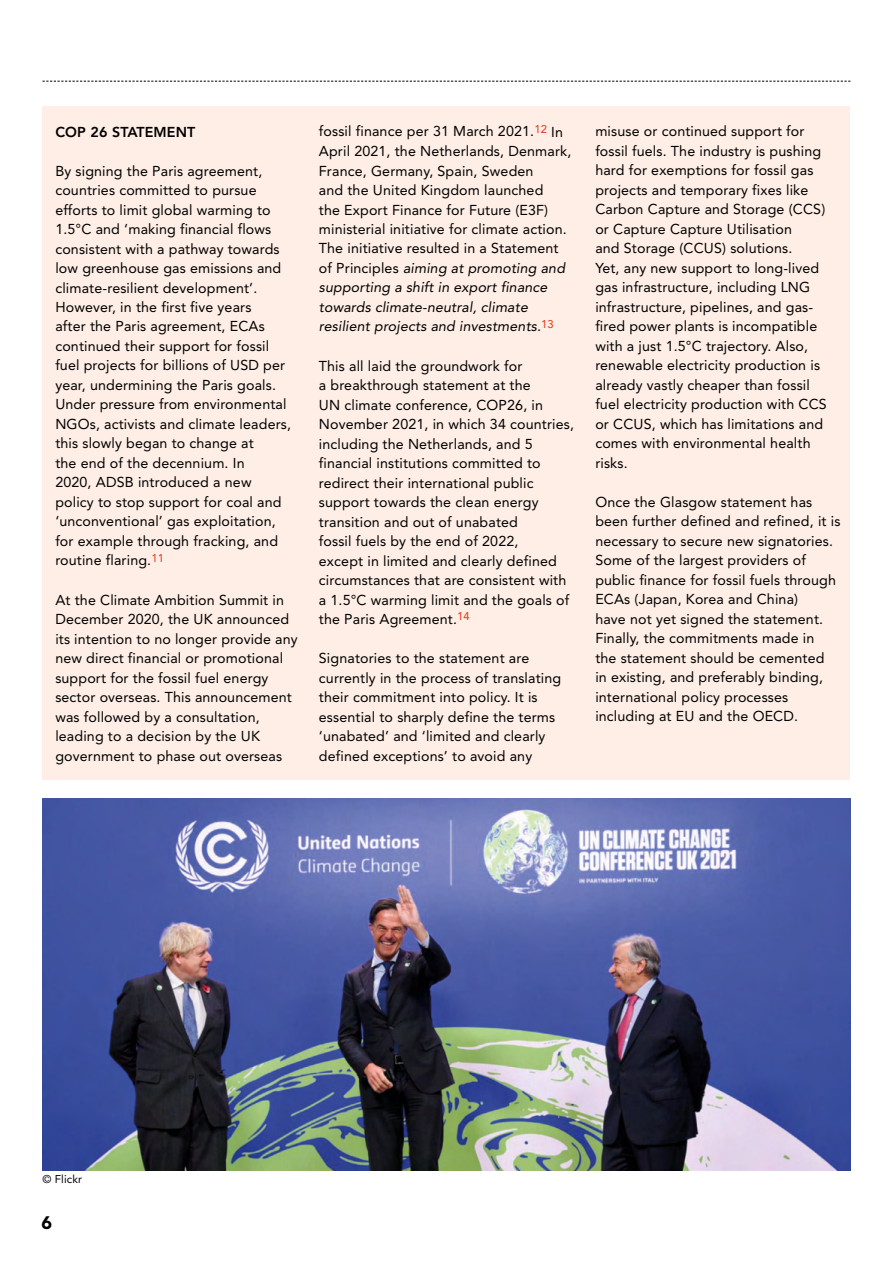
<style>
.page{position:relative;width:893px;height:1263px;background:#fff}
.page>*{position:absolute;margin:0;border:0;box-sizing:border-box;transform-origin:0 0}
.t1{font:900 18px "Avenir";color:#000}
.t2{font:14.25px/19.5px "Avenir";letter-spacing:.01em;color:#000}
.t3{font:800 14.25px "Avenir";letter-spacing:.01em;color:#000}
.t4{font:11.25px "Avenir";letter-spacing:.01em;color:#000}
.s1{font-style:italic}
</style>
<div class="page">
<div style="left:43px;top:106px;width:807px;height:674px;background:#feeee6"></div>
<svg style="left:43px;top:81px;width:807px;height:1px"></svg>
<img style="left:43px;top:798px;width:807px;height:372px">
<p class="t3" style="left:55px;top:123px;width:142px">COP 26 STATEMENT</p>
<p class="t2" style="left:55px;top:161px;width:237px">By signing the Paris agreement, countries committed to pursue efforts to limit global warming to<br>1.5°C and ‘making financial flows consistent with a pathway towards low greenhouse gas emissions and climate-resilient development’.<br>However, in the first five years<br>after the Paris agreement, ECAs continued their support for fossil fuel projects for billions of USD per year, undermining the Paris goals.<br>Under pressure from environmental<br>NGOs, activists and climate leaders, this slowly began to change at<br>the end of the decennium. In<br>2020, ADSB introduced a new policy to stop support for coal and ‘unconventional’ gas exploitation, for example through fracking, and routine flaring.<sup>11</sup></p>
<p class="t2" style="left:55px;top:590px;width:244px">At the Climate Ambition Summit in December 2020, the UK announced its intention to no longer provide any new direct financial or promotional support for the fossil fuel energy sector overseas. This announcement was followed by a consultation, leading to a decision by the UK government to phase out overseas</p>
<p class="t2" style="left:319px;top:122px;width:254px">fossil finance per 31 March 2021.<sup>12</sup> In April 2021, the Netherlands, Denmark, France, Germany, Spain, Sweden<br>and the United Kingdom launched<br>the Export Finance for Future (E3F) ministerial initiative for climate action.<br>The initiative resulted in a Statement of Principles <span class="s1">aiming at promoting and supporting a shift in export finance towards climate-neutral, climate resilient projects and investments.</span><sup>13</sup></p>
<p class="t2" style="left:319px;top:356px;width:257px">This all laid the groundwork for<br>a breakthrough statement at the<br>UN climate conference, COP26, in November 2021, in which 34 countries, including the Netherlands, and 5 financial institutions committed to redirect their international public support towards the clean energy transition and out of unabated<br>fossil fuels by the end of 2022,<br>except in limited and clearly defined circumstances that are consistent with a 1.5°C warming limit and the goals of the Paris Agreement.<sup>14</sup></p>
<p class="t2" style="left:319px;top:648px;width:244px">Signatories to the statement are currently in the process of translating their commitment into policy. It is essential to sharply define the terms ‘unabated’ and ‘limited and clearly defined exceptions’ to avoid any</p>
<p class="t2" style="left:595px;top:122px;width:233px">misuse or continued support for fossil fuels. The industry is pushing hard for exemptions for fossil gas projects and temporary fixes like Carbon Capture and Storage (CCS) or Capture Capture Utilisation<br>and Storage (CCUS) solutions.<br>Yet, any new support to long-lived gas infrastructure, including LNG infrastructure, pipelines, and gas&shy;fired power plants is incompatible with a just 1.5°C trajectory. Also, renewable electricity production is already vastly cheaper than fossil fuel electricity production with CCS or CCUS, which has limitations and comes with environmental health risks.</p>
<p class="t2" style="left:595px;top:492px;width:247px">Once the Glasgow statement has been further defined and refined, it is necessary to secure new signatories.<br>Some of the largest providers of public finance for fossil fuels through ECAs (Japan, Korea and China)<br>have not yet signed the statement.<br>Finally, the commitments made in<br>the statement should be cemented<br>in existing, and preferably binding, international policy processes including at EU and the OECD.</p>
<p class="t4" style="left:43px;top:1172px;width:41px">© Flickr</p>
<p class="t1" style="left:42px;top:1211px;width:12px">6</p>
</div>
